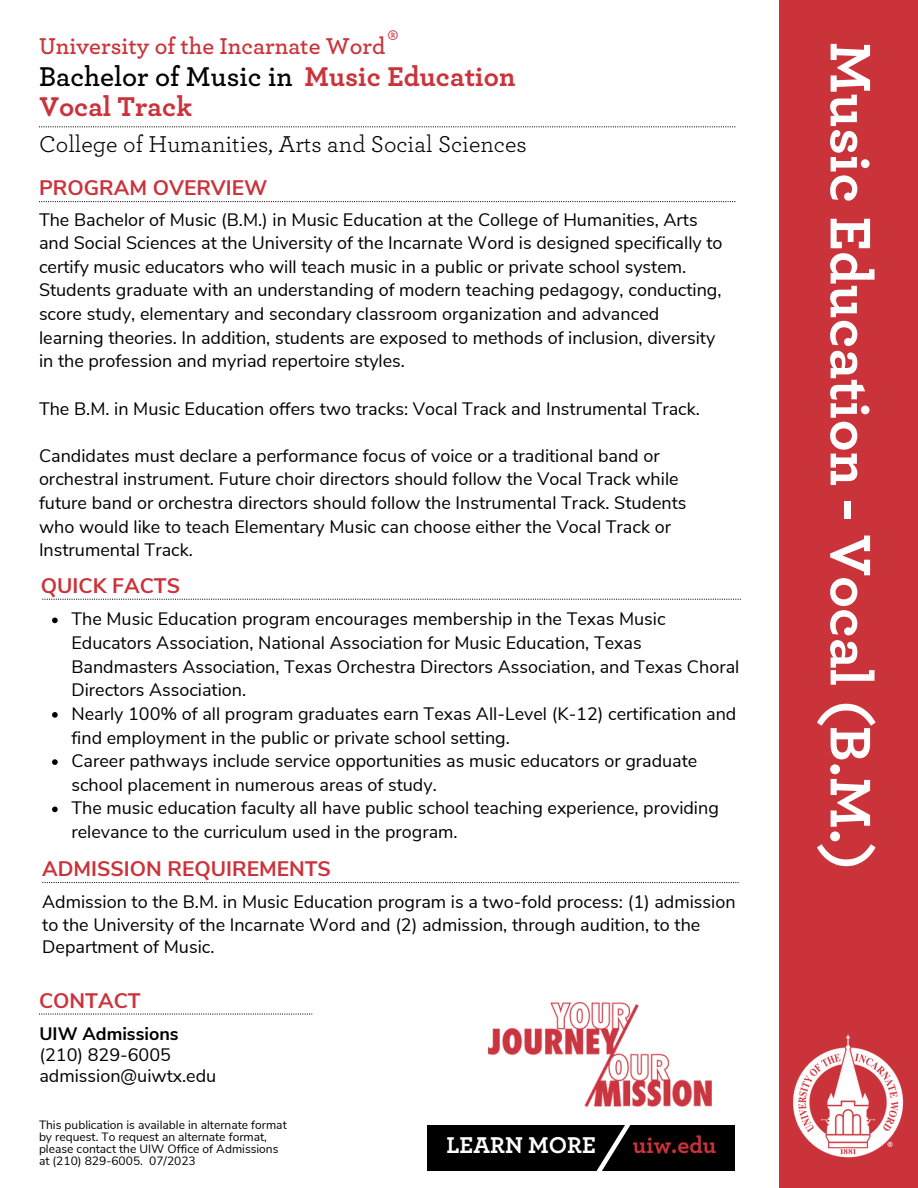
<style>
.page{position:relative;width:918px;height:1188px;background:#fff}
.page>*{position:absolute;margin:0;border:0;box-sizing:border-box;transform-origin:0 0}
.t1{font:700 60px "Archer Pro";color:#fff}
.t2{font:600 28.5px "Archer Pro";color:#000}
.t3{font:700 28.5px "Archer Pro";color:#cb333b}
.t4{font:27px "Archer Pro";color:#cb333b}
.t5{font:24px "Archer Pro";color:#000}
.t6{font:600 24px "Archer Pro";color:#cb333b}
.t7{font:700 24px "Archer Pro";color:#fff}
.t8{font:700 24px "Archer Pro";color:#cb333b}
.t9{font:700 21px "Nunito Sans";color:#cb333b}
.t10{font:18px/23.7px "Nunito Sans";color:#000}
.t11{font:700 18px "Nunito Sans";color:#000}
.t12{font:12px "Nunito Sans";color:#000}
.s1{font-weight:700;color:#cb333b}
</style>
<div class="page">
<div style="left:779px;top:0;width:139px;height:1188px;background:#cb333b"></div>
<img style="left:793px;top:1034px;width:111px;height:124px">
<svg style="left:39px;top:126px;width:696px;height:1px"></svg>
<svg style="left:39px;top:201px;width:696px;height:1px"></svg>
<svg style="left:39px;top:1013px;width:273px;height:2px"></svg>
<svg style="left:42px;top:599px;width:699px;height:1px"></svg>
<svg style="left:52px;top:618px;width:6px;height:5px"></svg>
<svg style="left:52px;top:712px;width:6px;height:6px"></svg>
<svg style="left:52px;top:759px;width:6px;height:6px"></svg>
<svg style="left:52px;top:807px;width:6px;height:5px"></svg>
<svg style="left:42px;top:882px;width:697px;height:1px"></svg>
<img style="left:488px;top:1003px;width:223px;height:103px">
<div style="left:427px;top:1125px;width:308px;height:46px;background:#000"></div>
<svg style="left:596px;top:1125px;width:35px;height:46px"></svg>
<h4 class="t4" style="left:388px;top:28px;width:12px">®</h4>
<h3 class="t6" style="left:39px;top:35px;width:348px">University of the Incarnate Word</h3>
<h2 class="t2" style="left:39px;top:63px;width:478px">Bachelor of Music in <span class="s1">Music Education</span></h2>
<h3 class="t3" style="left:39px;top:93px;width:154px">Vocal Track</h3>
<h2 class="t5" style="left:39px;top:133px;width:489px">College of Humanities, Arts and Social Sciences</h2>
<h6 class="t9" style="left:39px;top:174px;width:230px">PROGRAM OVERVIEW</h6>
<h6 class="t10" style="left:39px;top:208px;width:685px">The Bachelor of Music (B.M.) in Music Education at the College of Humanities, Arts and Social Sciences at the University of the Incarnate Word is designed specifically to certify music educators who will teach music in a public or private school system.<br>Students graduate with an understanding of modern teaching pedagogy, conducting, score study, elementary and secondary classroom organization and advanced learning theories. In addition, students are exposed to methods of inclusion, diversity in the profession and myriad repertoire styles.</h6>
<h6 class="t10" style="left:39px;top:397px;width:663px">The B.M. in Music Education offers two tracks: Vocal Track and Instrumental Track.</h6>
<h4 class="t10" style="left:39px;top:444px;width:649px">Candidates must declare a performance focus of voice or a traditional band or orchestral instrument. Future choir directors should follow the Vocal Track while future band or orchestra directors should follow the Instrumental Track. Students who would like to teach Elementary Music can choose either the Vocal Track or Instrumental Track.</h4>
<h4 class="t9" style="left:41px;top:572px;width:141px">QUICK FACTS</h4>
<h5 class="t10" style="left:71px;top:608px;width:669px">The Music Education program encourages membership in the Texas Music Educators Association, National Association for Music Education, Texas Bandmasters Association, Texas Orchestra Directors Association, and Texas Choral Directors Association.</h5>
<h6 class="t10" style="left:71px;top:702px;width:667px">Nearly 100% of all program graduates earn Texas All-Level (K-12) certification and find employment in the public or private school setting.</h6>
<p class="t10" style="left:71px;top:749px;width:628px">Career pathways include service opportunities as music educators or graduate school placement in numerous areas of study.</p>
<p class="t10" style="left:71px;top:797px;width:649px">The music education faculty all have public school teaching experience, providing relevance to the curriculum used in the program.</p>
<p class="t9" style="left:42px;top:855px;width:290px">ADMISSION REQUIREMENTS</p>
<p class="t10" style="left:42px;top:891px;width:695px;line-height:22.5px">Admission to the B.M. in Music Education program is a two-fold process: (1) admission to the University of the Incarnate Word and (2) admission, through audition, to the<br>Department of Music.</p>
<h3 class="t9" style="left:39px;top:986px;width:103px">CONTACT</h3>
<p class="t11" style="left:39px;top:1022px;width:141px">UIW Admissions</p>
<p class="t10" style="left:39px;top:1044px;width:178px;line-height:21.3px">(210) 829-6005 admission@uiwtx.edu</p>
<p class="t12" style="left:39px;top:1117px;width:249px">This publication is available in alternate format</p>
<p class="t12" style="left:39px;top:1129px;width:229px">by request. To request an alternate format,</p>
<h4 class="t12" style="left:39px;top:1141px;width:241px">please contact the UIW Office of Admissions</h4>
<h6 class="t12" style="left:39px;top:1153px;width:158px">at (210) 829-6005. 07/2023</h6>
<p class="t7" style="left:446px;top:1134px;width:151px">LEARN MORE</p>
<p class="t8" style="left:633px;top:1134px;width:85px">uiw.edu</p>
<h2 class="t1" style="left:879px;top:42px;width:830px;rotate:90deg">Music Education - Vocal (B.M.)</h2>
</div>
